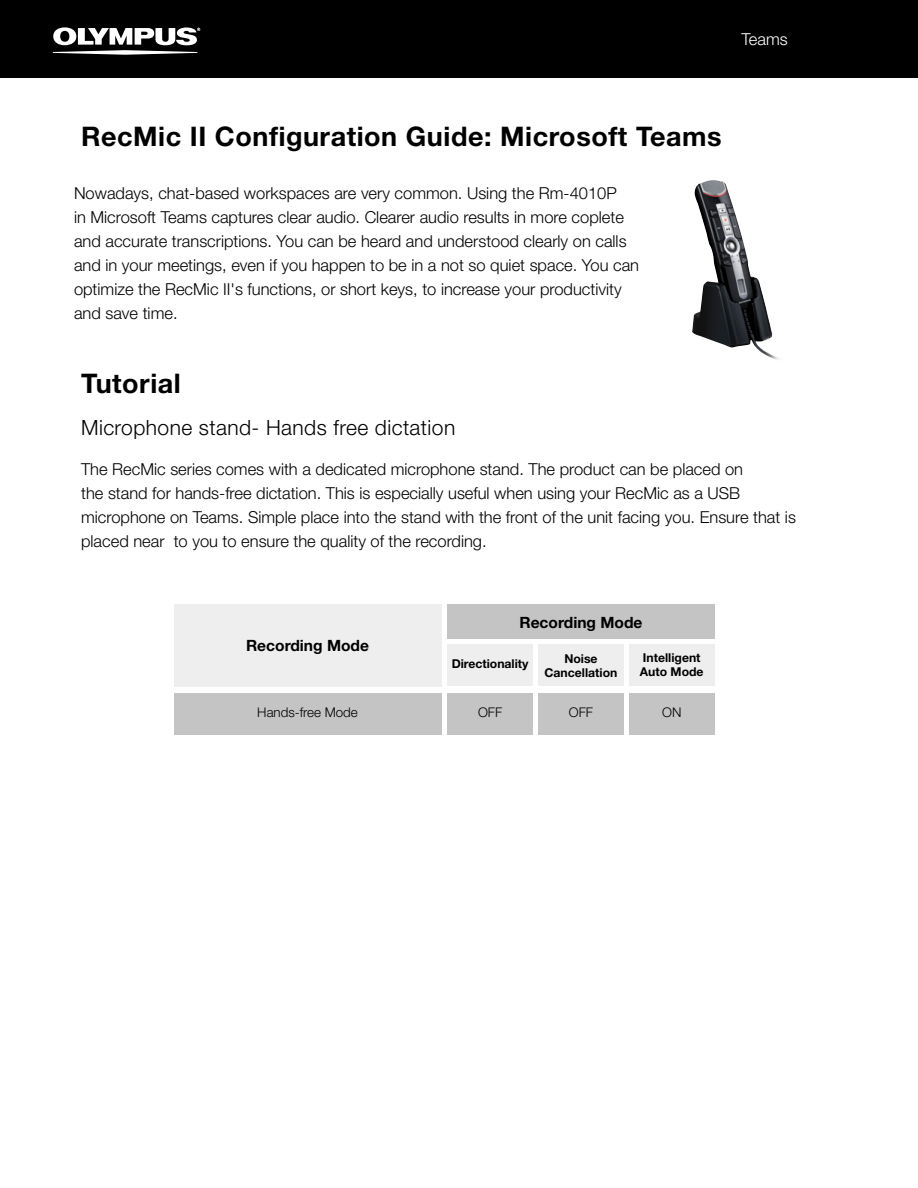
<style>
.page{position:relative;width:918px;height:1188px;background:#fff}
.page>*{position:absolute;margin:0;border:0;box-sizing:border-box;transform-origin:0 0}
.t1{font:700 27px "Helvetica Neue LT Std";letter-spacing:.02em;color:#000}
.t2{font:300 21px "Helvetica Neue LT Std";letter-spacing:.02em;color:#000}
.t3{font:300 16.5px/24px "Helvetica Neue LT Std";color:#000}
.t4{font:300 16.5px "Helvetica Neue LT Std";color:#fff}
.t5{font:700 15.6px "Helvetica Neue LT Std";color:#000}
.t6{font:300 13.35px "Helvetica Neue LT Std";color:#000}
.t7{font:700 12.15px/14.7px "Helvetica Neue LT Std";color:#000;text-align:center}
</style>
<div class="page">
<div style="left:0;top:0;width:918px;height:78px;background:#000"></div>
<svg style="left:53px;top:27px;width:147px;height:28px"></svg>
<div style="left:174px;top:604px;width:267px;height:83px;background:#eee"></div>
<div style="left:447px;top:604px;width:268px;height:35px;background:#c4c4c4"></div>
<div style="left:447px;top:645px;width:86px;height:41px;background:#eee"></div>
<div style="left:538px;top:645px;width:86px;height:41px;background:#eee"></div>
<div style="left:629px;top:645px;width:86px;height:41px;background:#eee"></div>
<div style="left:447px;top:693px;width:86px;height:42px;background:#c4c4c4"></div>
<div style="left:174px;top:693px;width:267px;height:42px;background:#c4c4c4"></div>
<div style="left:538px;top:693px;width:86px;height:42px;background:#c4c4c4"></div>
<div style="left:629px;top:693px;width:86px;height:42px;background:#c4c4c4"></div>
<img style="left:692px;top:180px;width:87px;height:180px">
<p class="t4" style="left:742px;top:29px;width:48px">Teams</p>
<h1 class="t1" style="left:81px;top:120px;width:642px">RecMic II Configuration Guide: Microsoft Teams</h1>
<p class="t3" style="left:74px;top:181px;width:567px">Nowadays, chat-based workspaces are very common. Using the Rm-4010P<br>in Microsoft Teams captures clear audio. Clearer audio results in more coplete and accurate transcriptions. You can be heard and understood clearly on calls and in your meetings, even if you happen to be in a not so quiet space. You can optimize the RecMic II's functions, or short keys, to increase your productivity and save time.</p>
<h1 class="t1" style="left:81px;top:367px;width:101px">Tutorial</h1>
<p class="t2" style="left:81px;top:415px;width:376px">Microphone stand- Hands free dictation</p>
<p class="t3" style="left:81px;top:457px;width:716px">The RecMic series comes with a dedicated microphone stand. The product can be placed on<br>the stand for hands-free dictation. This is especially useful when using your RecMic as a USB microphone on Teams. Simple place into the stand with the front of the unit facing you. Ensure that is placed near to you to ensure the quality of the recording.</p>
<p class="t5" style="left:246px;top:636px;width:124px">Recording Mode</p>
<p class="t5" style="left:519px;top:612px;width:124px">Recording Mode</p>
<p class="t7" style="left:452px;top:656px;width:78px">Directionality</p>
<p class="t7" style="left:545px;top:651px;width:74px">Noise<br>Cancellation</p>
<p class="t7" style="left:640px;top:650px;width:65px;text-align:left">Intelligent<br>Auto Mode</p>
<p class="t6" style="left:257px;top:704px;width:102px">Hands-free Mode</p>
<p class="t6" style="left:478px;top:704px;width:26px">OFF</p>
<p class="t6" style="left:569px;top:704px;width:26px">OFF</p>
<p class="t6" style="left:662px;top:704px;width:21px">ON</p>
</div>
